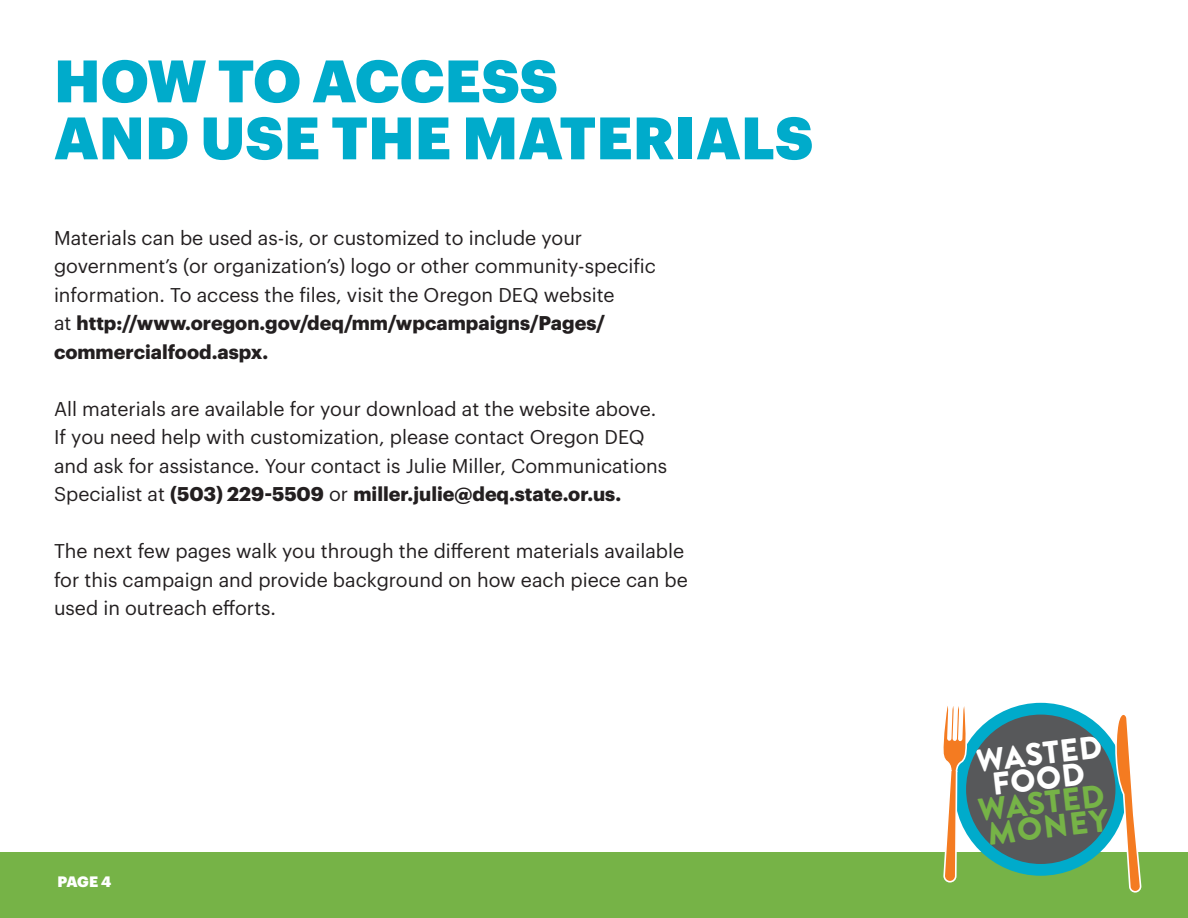
<style>
.page{position:relative;width:1188px;height:918px;background:#fff}
.page>*{position:absolute;margin:0;border:0;box-sizing:border-box;transform-origin:0 0}
.t1{font:900 58.5px/57px "Graphik";letter-spacing:.005em;color:#00abcb}
.t2{font:900 31.65px/24.6px "Brandon Grotesque";color:#76b347}
.t3{font:900 31.65px/24.8px "Brandon Grotesque";color:#fff;text-align:center}
.body{font:19.5px/28.5px "Graphik";color:#231f20}
.t4{font:900 14.85px "Graphik";color:#fff}
.s1{font-weight:700}
</style>
<div class="page">
<div style="left:0;top:852px;width:1188px;height:66px;background:#76b347"></div>
<div style="left:954px;top:703px;width:173px;height:173px;background:#00abcb;border-radius:50%"></div>
<svg style="left:1113px;top:715px;width:29px;height:178px"></svg>
<svg style="left:943px;top:706px;width:25px;height:177px"></svg>
<div style="left:966px;top:715px;width:149px;height:149px;background:#57585a;border-radius:50%"></div>
<p class="t1" style="left:54px;top:47px;width:761px">HOW TO ACCESS<br>AND USE THE MATERIALS</p>
<p class="body" style="left:54px;top:222px;width:604px">Materials can be used as-is, or customized to include your government’s (or organization’s) logo or other community-specific information. To access the files, visit the Oregon DEQ website<br>at <span class="s1">http://www.oregon.gov/deq/mm/wpcampaigns/Pages/ commercialfood.aspx.</span></p>
<p class="body" style="left:54px;top:393px;width:615px">All materials are available for your download at the website above.<br>If you need help with customization, please contact Oregon DEQ and ask for assistance. Your contact is Julie Miller, Communications Specialist at <span class="s1">(503) 229-5509</span> or <span class="s1">miller.julie@deq.state.or.us.</span></p>
<p class="body" style="left:54px;top:535px;width:635px">The next few pages walk you through the different materials available for this campaign and provide background on how each piece can be used in outreach efforts.</p>
<p class="t4" style="left:57px;top:870px;width:55px">PAGE 4</p>
<h2 class="t3" style="left:975px;top:748px;width:128px;rotate:-6deg">WASTED<br>FOOD</h2>
<h2 class="t2" style="left:977px;top:798px;width:130px;rotate:-6deg">WASTED<br>MONEY</h2>
</div>
